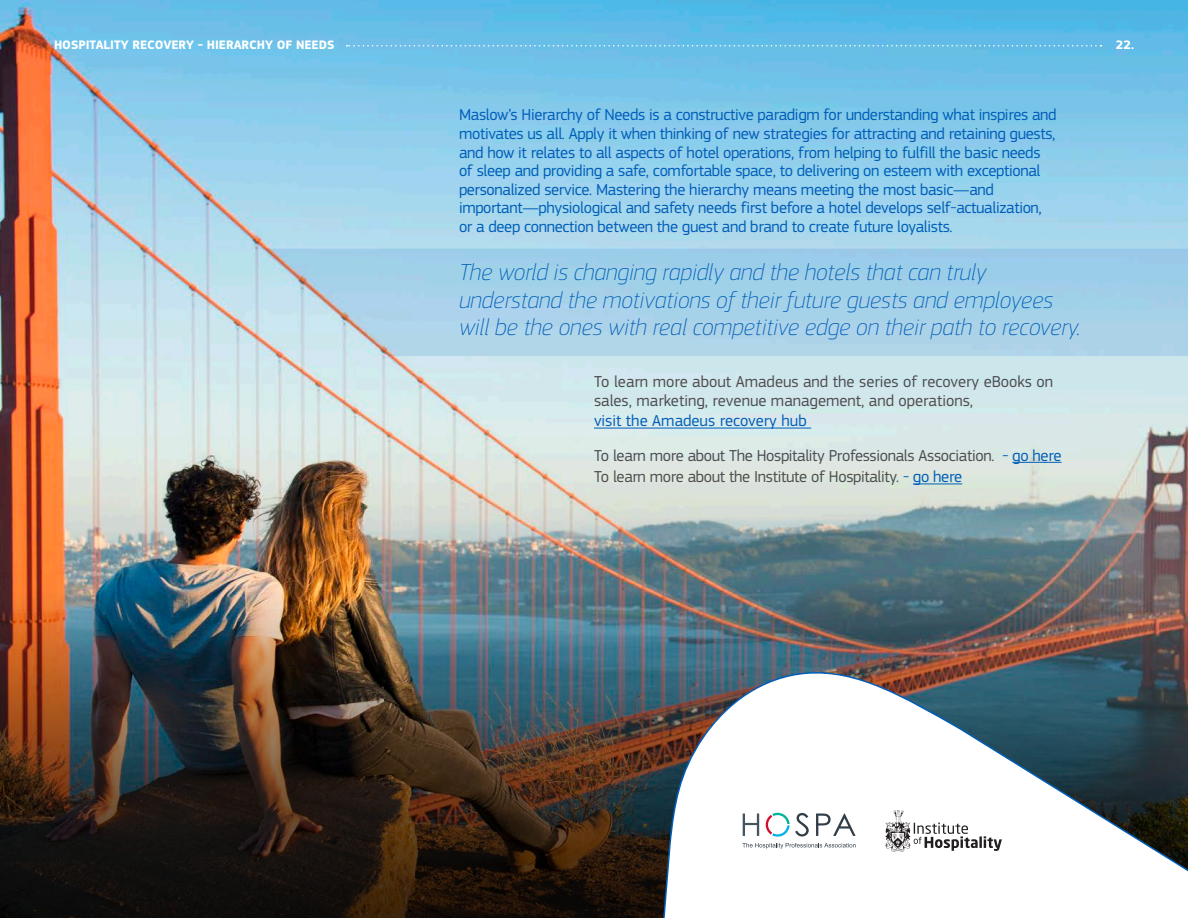
<style>
.page{position:relative;width:1188px;height:918px;background:#fff}
.page>*{position:absolute;margin:0;border:0;box-sizing:border-box;transform-origin:0 0}
.Body_Copy{font:italic 100 24px/27.6px "Amadeus";color:#005eb8}
.Body_Copy-2{font:16.5px/18.6px "Amadeus";letter-spacing:-.02em;color:#005eb8}
.Body_Copy-3{font:16.5px/19.8px "Amadeus";color:#4e4d50}
.Body_Copy-4{font:16.5px/21.6px "Amadeus";letter-spacing:-.02em;color:#4e4d50}
.eBook_header{font:700 12.75px "Amadeus";color:#fff}
.Page_Number{font:700 12.75px "Amadeus";color:#fff}
.s1{color:#005eb8}
</style>
<div class="page">
<img style="left:0;top:0;width:1188px;height:591px">
<img style="left:0;top:591px;width:1188px;height:327px">
<svg style="left:635px;top:667px;width:553px;height:251px"></svg>
<svg style="left:347px;top:45px;width:755px;height:2px;background:#83c9ea"></svg>
<hr style="left:594px;top:428px;width:217px;height:1px;background:#005eb8">
<svg style="left:743px;top:814px;width:16px;height:22px"></svg>
<svg style="left:816px;top:814px;width:40px;height:22px"></svg>
<svg style="left:766px;top:813px;width:43px;height:24px"></svg>
<svg style="left:742px;top:843px;width:114px;height:6px"></svg>
<svg style="left:885px;top:810px;width:117px;height:42px"></svg>
<hr style="left:1012px;top:462px;width:50px;height:1px;background:#005eb8">
<hr style="left:913px;top:484px;width:49px;height:1px;background:#005eb8">
<svg style="left:265px;top:249px;width:923px;height:107px;background:#a7d1e8"></svg>
<p class="eBook_header" style="left:54px;top:37px;width:282px">HOSPITALITY RECOVERY - HIERARCHY OF NEEDS</p>
<p class="Page_Number" style="left:1116px;top:37px;width:20px">22.</p>
<p class="Body_Copy-2" style="left:459px;top:106px;width:599px">Maslow’s Hierarchy of Needs is a constructive paradigm for understanding what inspires and motivates us all. Apply it when thinking of new strategies for attracting and retaining guests, and how it relates to all aspects of hotel operations, from helping to fulfill the basic needs of sleep and providing a safe, comfortable space, to delivering on esteem with exceptional personalized service. Mastering the hierarchy means meeting the most basic—and important—physiological and safety needs first before a hotel develops self-actualization, or a deep connection between the guest and brand to create future loyalists.</p>
<p class="Body_Copy" style="left:459px;top:258px;width:623px">The world is changing rapidly and the hotels that can truly understand the motivations of their future guests and employees will be the ones with real competitive edge on their path to recovery.</p>
<p class="Body_Copy-3" style="left:594px;top:371px;width:461px">To learn more about Amadeus and the series of recovery eBooks on sales, marketing, revenue management, and operations,<br><span class="s1">visit the Amadeus recovery hub</span></p>
<p class="Body_Copy-4" style="left:594px;top:444px;width:469px">To learn more about The Hospitality Professionals Association. <span class="s1">- go here<br></span>To learn more about the Institute of Hospitality. <span class="s1">- go here</span></p>
</div>
